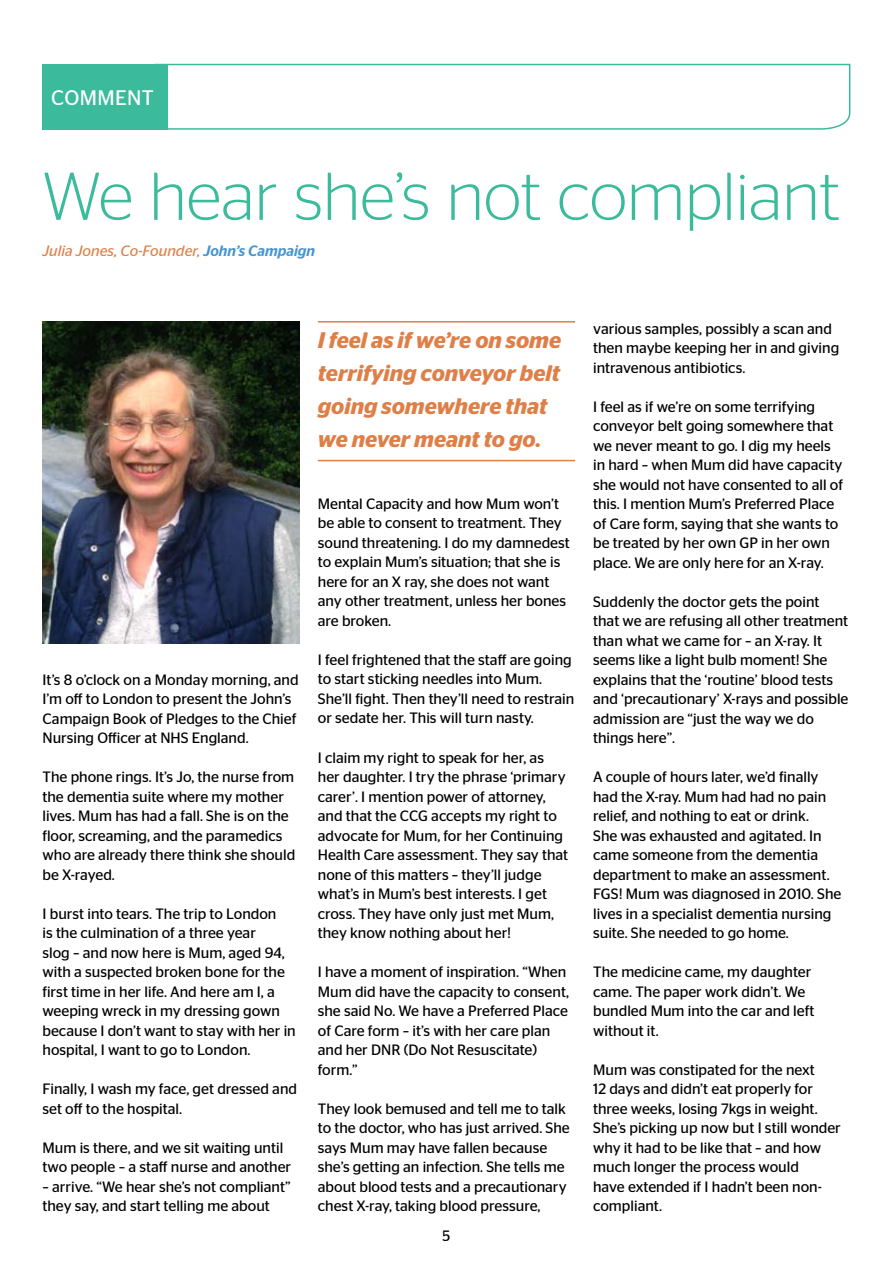
<style>
.page{position:relative;width:893px;height:1263px;background:#fff}
.page>*{position:absolute;margin:0;border:0;box-sizing:border-box;transform-origin:0 0}
.t1{font:300 67.5px "Stag Sans";color:#3bbb9c}
.t2{font:italic 600 22.5px/33px "Stag Sans";color:#df7f48}
.t3{font:21px "Stag Sans";color:#fff}
.t4{font:15px/19.5px "Stag Sans";color:#000}
.t5{font:italic 15px "Stag Sans";color:#df7f48}
.s1{font-weight:500;color:#4595d1}
</style>
<div class="page">
<svg style="left:153px;top:63px;width:698px;height:67px"></svg>
<div style="left:43px;top:64px;width:125px;height:66px;background:#3bbb9c"></div>
<img style="left:43px;top:322px;width:257px;height:321px">
<hr style="left:318px;top:321px;width:257px;height:1px;background:#df7f48">
<hr style="left:318px;top:460px;width:257px;height:1px;background:#df7f48">
<h3 class="t3" style="left:51px;top:86px;width:29px">Comment</h3>
<h1 class="t1" style="left:43px;top:159px;width:799px">We hear she’s not compliant</h1>
<p class="t5" style="left:43px;top:243px;width:274px">Julia Jones, Co-Founder, <span class="s1">John’s Campaign</span></p>
<p class="t4" style="left:43px;top:670px;width:258px">It’s 8 o’clock on a Monday morning, and I’m off to London to present the John’s Campaign Book of Pledges to the Chief Nursing Officer at NHS England.</p>
<p class="t4" style="left:43px;top:767px;width:254px">The phone rings. It’s Jo, the nurse from the dementia suite where my mother lives. Mum has had a fall. She is on the floor, screaming, and the paramedics who are already there think she should be X-rayed.</p>
<p class="t4" style="left:43px;top:904px;width:255px">I burst into tears. The trip to London<br>is the culmination of a three year<br>slog – and now here is Mum, aged 94, with a suspected broken bone for the first time in her life. And here am I, a weeping wreck in my dressing gown because I don’t want to stay with her in hospital, I want to go to London.</p>
<p class="t4" style="left:43px;top:1079px;width:256px">Finally, I wash my face, get dressed and set off to the hospital.</p>
<p class="t4" style="left:43px;top:1138px;width:250px">Mum is there, and we sit waiting until two people – a staff nurse and another</p>
<p class="t4" style="left:43px;top:1177px;width:250px">– arrive. “We hear she’s not compliant” they say, and start telling me about</p>
<h2 class="t2" style="left:318px;top:324px;width:245px">I feel as if we’re on some terrifying conveyor belt going somewhere that we never meant to go.</h2>
<p class="t4" style="left:318px;top:494px;width:254px">Mental Capacity and how Mum won’t be able to consent to treatment. They sound threatening. I do my damnedest to explain Mum’s situation; that she is here for an X ray, she does not want any other treatment, unless her bones are broken.</p>
<p class="t4" style="left:318px;top:650px;width:258px">I feel frightened that the staff are going to start sticking needles into Mum.<br>She’ll fight. Then they’ll need to restrain or sedate her. This will turn nasty.</p>
<p class="t4" style="left:318px;top:747px;width:252px">I claim my right to speak for her, as her daughter. I try the phrase ‘primary carer’. I mention power of attorney, and that the CCG accepts my right to advocate for Mum, for her Continuing Health Care assessment. They say that none of this matters – they’ll judge what’s in Mum’s best interests. I get cross. They have only just met Mum, they know nothing about her!</p>
<p class="t4" style="left:318px;top:962px;width:253px">I have a moment of inspiration. “When<br>Mum did have the capacity to consent, she said No. We have a Preferred Place of Care form – it’s with her care plan and her DNR (Do Not Resuscitate) form.”</p>
<p class="t4" style="left:318px;top:1098px;width:253px">They look bemused and tell me to talk to the doctor, who has just arrived. She says Mum may have fallen because she’s getting an infection. She tells me about blood tests and a precautionary chest X-ray, taking blood pressure,</p>
<p class="t4" style="left:443px;top:1225px;width:9px">5</p>
<p class="t4" style="left:593px;top:319px;width:248px">various samples, possibly a scan and then maybe keeping her in and giving intravenous antibiotics.</p>
<p class="t4" style="left:593px;top:397px;width:251px">I feel as if we’re on some terrifying conveyor belt going somewhere that we never meant to go. I dig my heels in hard – when Mum did have capacity she would not have consented to all of this. I mention Mum’s Preferred Place of Care form, saying that she wants to be treated by her own GP in her own place. We are only here for an X-ray.</p>
<p class="t4" style="left:593px;top:592px;width:257px">Suddenly the doctor gets the point that we are refusing all other treatment than what we came for – an X-ray. It seems like a light bulb moment! She explains that the ‘routine’ blood tests and ‘precautionary’ X-rays and possible admission are “just the way we do things here”.</p>
<p class="t4" style="left:593px;top:767px;width:250px">A couple of hours later, we’d finally had the X-ray. Mum had had no pain relief, and nothing to eat or drink.<br>She was exhausted and agitated. In came someone from the dementia department to make an assessment.<br>FGS! Mum was diagnosed in 2010. She lives in a specialist dementia nursing suite. She needed to go home.</p>
<p class="t4" style="left:593px;top:962px;width:223px">The medicine came, my daughter came. The paper work didn’t. We bundled Mum into the car and left without it.</p>
<p class="t4" style="left:593px;top:1060px;width:249px">Mum was constipated for the next<br>12 days and didn’t eat properly for three weeks, losing 7kgs in weight.<br>She’s picking up now but I still wonder why it had to be like that – and how much longer the process would<br>have extended if I hadn’t been non&shy;compliant.</p>
</div>
